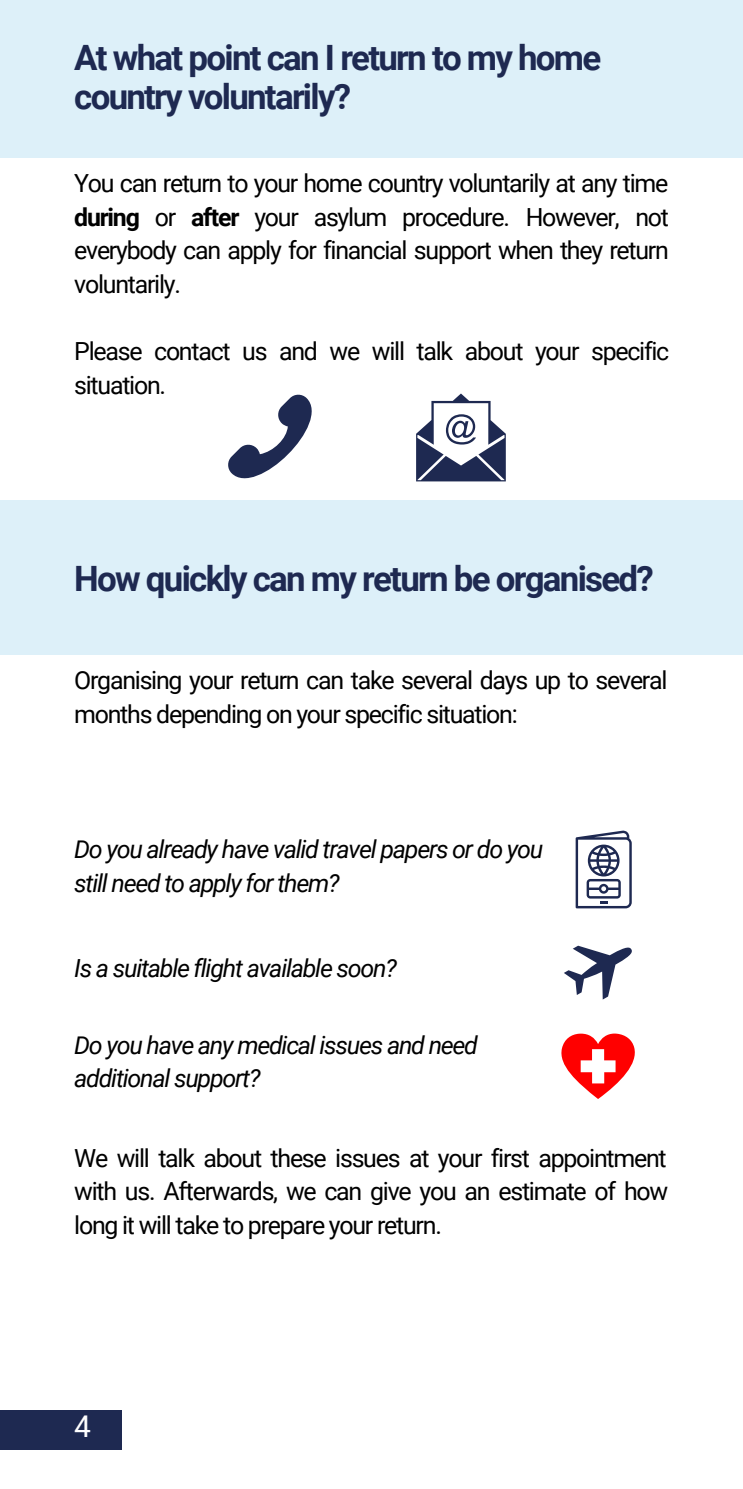
<style>
.page{position:relative;width:743px;height:1489px;background:#fff}
.page>*{position:absolute;margin:0;border:0;box-sizing:border-box;transform-origin:0 0}
.t1{font:700 35px/39.2px "Roboto";letter-spacing:-.05em;color:#1e2951}
.t2{font:30px "Roboto";color:#fff}
.t3{font:25px/33.8px "Roboto";letter-spacing:-.05em;color:#000;text-align:justify}
.t4{font:italic 25px/33.8px "Roboto";letter-spacing:-.05em;color:#000}
.s1{font-weight:700}
</style>
<div class="page">
<div style="left:0;top:0;width:742px;height:157px;background:#ddf0f9"></div>
<svg style="left:228px;top:394px;width:84px;height:85px"></svg>
<svg style="left:416px;top:393px;width:90px;height:88px"></svg>
<div style="left:0;top:500px;width:742px;height:155px;background:#ddf0f9"></div>
<svg style="left:561px;top:1033px;width:74px;height:66px"></svg>
<svg style="left:564px;top:945px;width:68px;height:54px"></svg>
<div style="left:0;top:1410px;width:121px;height:40px;background:#1e2951"></div>
<svg style="left:575px;top:830px;width:57px;height:78px"></svg>
<h1 class="t1" style="left:74px;top:38px;width:528px">At what point can I return to my home country voluntarily?</h1>
<p class="t3" style="left:74px;top:167px;width:596px">You can return to your home country voluntarily at any time <span class="s1">during</span> or <span class="s1">after</span> your asylum procedure. However, not everybody can apply for financial support when they return voluntarily.</p>
<p class="t3" style="left:74px;top:335px;width:596px">Please contact us and we will talk about your specific situation.</p>
<h1 class="t1" style="left:74px;top:560px;width:581px">How quickly can my return be organised?</h1>
<p class="t3" style="left:74px;top:664px;width:595px">Organising your return can take several days up to several months depending on your specific situation:</p>
<p class="t4" style="left:74px;top:833px;width:470px">Do you already have valid travel papers or do you still need to apply for them?</p>
<p class="t4" style="left:74px;top:951px;width:324px">Is a suitable flight available soon?</p>
<p class="t4" style="left:74px;top:1028px;width:405px">Do you have any medical issues and need additional support?</p>
<p class="t3" style="left:74px;top:1141px;width:595px">We will talk about these issues at your first appointment with us. Afterwards, we can give you an estimate of how long it will take to prepare your return.</p>
<p class="t2" style="left:74px;top:1409px;width:18px">4</p>
</div>
